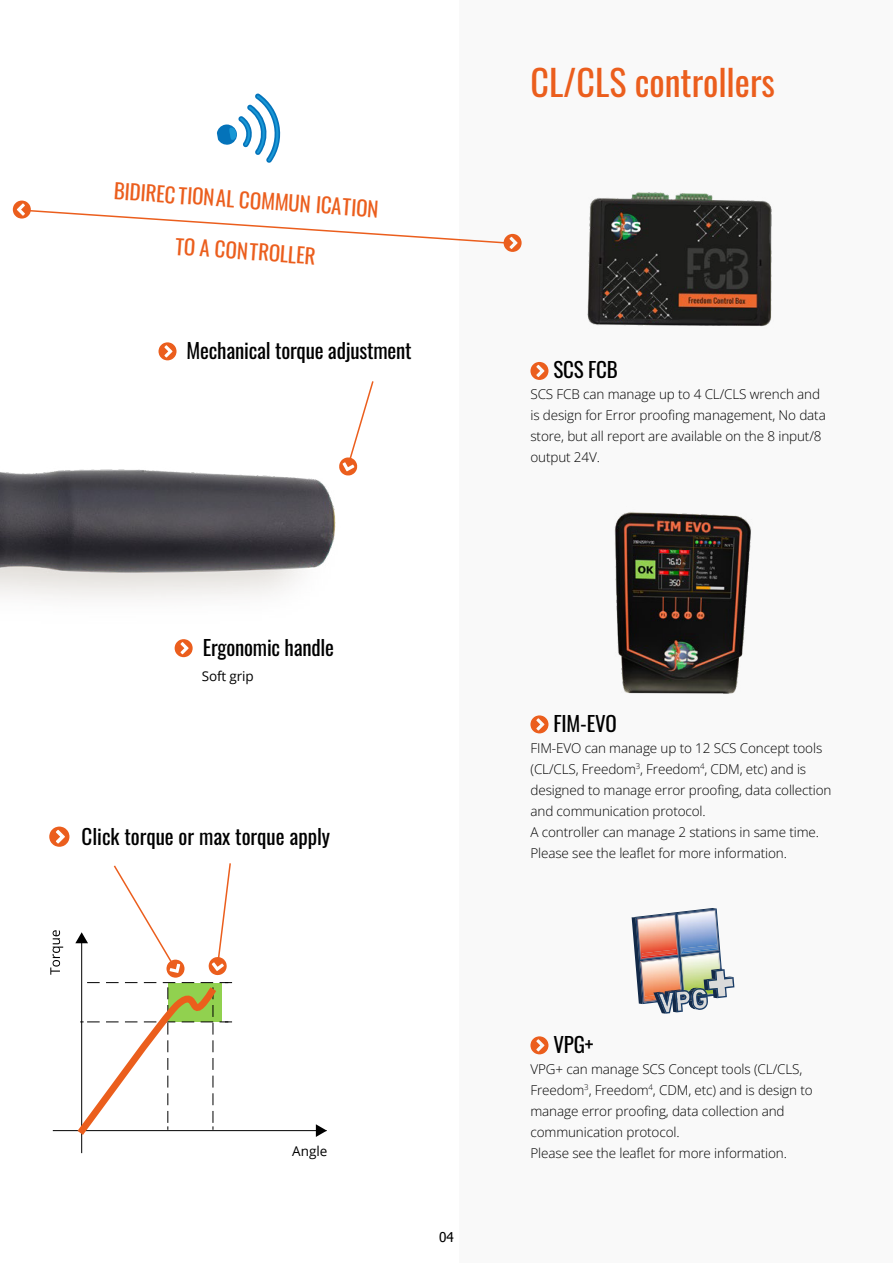
<style>
.page{position:relative;width:893px;height:1263px;background:#fff}
.page>*{position:absolute;margin:0;border:0;box-sizing:border-box;transform-origin:0 0}
.t1{font:36px "Oswald";color:#eb5e1d}
.t2{font:21px "Oswald";letter-spacing:-.01em;color:#000}
.t3{font:21px "Oswald";color:#eb5e1d}
.t4{font:300 13.5px/21px "Open Sans";letter-spacing:-.01em;color:#000}
.t5{font:13.5px "Open Sans";letter-spacing:-.01em;color:#000}
.t6{font:13.5px "Tahoma";color:#000}
</style>
<div class="page">
<div style="left:459px;top:0;width:434px;height:1263px;background:#f9f9f9"></div>
<img style="left:614px;top:512px;width:138px;height:182px">
<img style="left:587px;top:192px;width:185px;height:135px">
<img style="left:632px;top:908px;width:102px;height:106px">
<hr style="left:81px;top:941px;width:1px;height:212px;background:#000">
<hr style="left:53px;top:1130px;width:274px;height:1px;background:#000">
<svg style="left:316px;top:1124px;width:11px;height:13px"></svg>
<svg style="left:71px;top:863px;width:161px;height:279px"></svg>
<svg style="left:217px;top:94px;width:64px;height:69px"></svg>
<svg style="left:13px;top:201px;width:509px;height:51px"></svg>
<img style="left:0;top:349px;width:374px;height:309px">
<svg style="left:175px;top:639px;width:18px;height:18px"></svg>
<svg style="left:530px;top:362px;width:18px;height:18px"></svg>
<svg style="left:530px;top:715px;width:18px;height:18px"></svg>
<svg style="left:530px;top:1036px;width:18px;height:18px"></svg>
<svg style="left:49px;top:826px;width:20px;height:21px"></svg>
<svg style="left:159px;top:342px;width:18px;height:18px"></svg>
<svg style="left:50px;top:930px;width:13px;height:45px"></svg>
<h2 class="t3" style="left:115px;top:172px;width:267px;rotate:4deg">BIDIREC TIONAL COMMUN ICATION</h2>
<h2 class="t3" style="left:177px;top:227px;width:142px;rotate:4deg">TO A CONTROLLER</h2>
<h2 class="t2" style="left:187px;top:332px;width:226px">Mechanical torque adjustment</h2>
<h2 class="t2" style="left:203px;top:628px;width:133px">Ergonomic handle</h2>
<p class="t5" style="left:202px;top:667px;width:53px">Soft grip</p>
<h2 class="t2" style="left:82px;top:818px;width:250px">Click torque or max torque apply</h2>
<p class="t5" style="left:292px;top:1142px;width:37px">Angle</p>
<p class="t6" style="left:439px;top:1228px;width:16px">04</p>
<h1 class="t1" style="left:530px;top:50px;width:246px">CL/CLS controllers</h1>
<h2 class="t2" style="left:553px;top:351px;width:66px">SCS FCB</h2>
<p class="t4" style="left:530px;top:384px;width:297px">SCS FCB can manage up to 4 CL/CLS wrench and is design for Error proofing management, No data store, but all report are available on the 8 input/8 output 24V.</p>
<h2 class="t2" style="left:553px;top:705px;width:65px">FIM-EVO</h2>
<p class="t4" style="left:530px;top:737px;width:303px">FIM-EVO can manage up to 12 SCS Concept tools (CL/CLS, Freedom<sup>3</sup>, Freedom<sup>4</sup>, CDM, etc) and is designed to manage error proofing, data collection and communication protocol.<br>A controller can manage 2 stations in same time.<br>Please see the leaflet for more information.</p>
<h2 class="t2" style="left:553px;top:1026px;width:42px">VPG+</h2>
<p class="t4" style="left:530px;top:1058px;width:284px">VPG+ can manage SCS Concept tools (CL/CLS, Freedom<sup>3</sup>, Freedom<sup>4</sup>, CDM, etc) and is design to manage error proofing, data collection and communication protocol.<br>Please see the leaflet for more information.</p>
</div>
